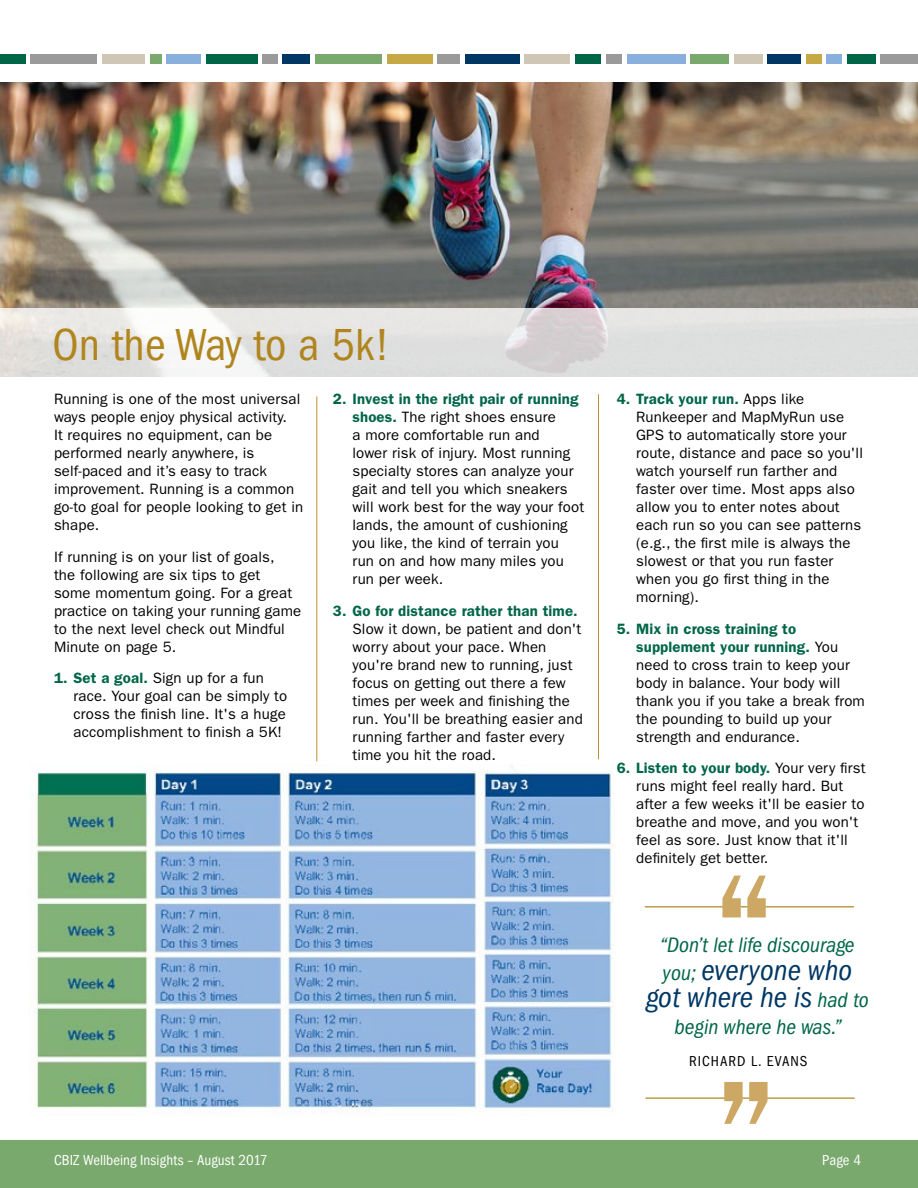
<style>
.page{position:relative;width:918px;height:1188px;background:#fff}
.page>*{position:absolute;margin:0;border:0;box-sizing:border-box;transform-origin:0 0}
.t1{font:188.85px "ITC Franklin Gothic Std";color:#cca864;scale:.94 1}
.t2{font:condensed 46.5px "ITC Franklin Gothic Std";color:#b0851e}
.t3{font:italic condensed 29.85px/27.2px "ITC Franklin Gothic Std";color:#003764;text-align:center}
.t4{font:italic condensed 21.75px "ITC Franklin Gothic Std";color:#006648}
.t5{font:15px/18px "ITC Franklin Gothic Std";letter-spacing:.01em;color:#000}
.t6{font:condensed 15px "ITC Franklin Gothic Std";letter-spacing:.005em;color:#fff}
.t7{font:600 15px "ITC Franklin Gothic Std";letter-spacing:.01em;color:#006648}
.t8{font:condensed 15px "ITC Franklin Gothic Std";letter-spacing:.07em;color:#000}
.s1{font-weight:600;color:#006648}
.s2{font-size:21.75px;color:#006648}
</style>
<div class="page">
<div style="left:0;top:54px;width:26px;height:10px;background:#006648"></div>
<div style="left:31px;top:54px;width:66px;height:10px;background:#9a9a9b"></div>
<div style="left:102px;top:54px;width:43px;height:10px;background:#cfc6b5"></div>
<div style="left:150px;top:54px;width:12px;height:10px;background:#79a96d"></div>
<div style="left:167px;top:54px;width:34px;height:10px;background:#89afdd"></div>
<div style="left:206px;top:54px;width:51px;height:10px;background:#006648"></div>
<div style="left:575px;top:54px;width:26px;height:10px;background:#006648"></div>
<div style="left:262px;top:54px;width:15px;height:10px;background:#9a9a9b"></div>
<div style="left:606px;top:54px;width:16px;height:10px;background:#9a9a9b"></div>
<div style="left:627px;top:54px;width:58px;height:10px;background:#89afdd"></div>
<div style="left:437px;top:54px;width:23px;height:10px;background:#9a9a9b"></div>
<div style="left:315px;top:54px;width:67px;height:10px;background:#79a96d"></div>
<div style="left:690px;top:54px;width:39px;height:10px;background:#79a96d"></div>
<div style="left:283px;top:54px;width:27px;height:10px;background:#003764"></div>
<div style="left:465px;top:54px;width:55px;height:10px;background:#003764"></div>
<div style="left:767px;top:54px;width:34px;height:10px;background:#003764"></div>
<div style="left:387px;top:54px;width:45px;height:10px;background:#c6a845"></div>
<div style="left:525px;top:54px;width:45px;height:10px;background:#cfc6b5"></div>
<div style="left:734px;top:54px;width:28px;height:10px;background:#cfc6b5"></div>
<div style="left:826px;top:54px;width:16px;height:10px;background:#89afdd"></div>
<div style="left:806px;top:54px;width:15px;height:10px;background:#c6a845"></div>
<div style="left:847px;top:54px;width:29px;height:10px;background:#006648"></div>
<div style="left:881px;top:54px;width:37px;height:10px;background:#9a9a9b"></div>
<div style="left:0;top:1140px;width:918px;height:48px;background:#79a96d"></div>
<img style="left:0;top:82px;width:918px;height:227px">
<hr style="left:598px;top:394px;width:1px;height:365px;background:#b0851e">
<hr style="left:645px;top:906px;width:209px;height:1px;background:#b0851e">
<hr style="left:646px;top:1097px;width:209px;height:2px;background:#b0851e">
<hr style="left:316px;top:396px;width:1px;height:365px;background:#b0851e">
<img style="left:31px;top:766px;width:582px;height:346px">
<svg style="left:0;top:309px;width:918px;height:68px;fill:#dedfdf"></svg>
<h2 class="t2" style="left:53px;top:318px;width:339px">On the Way to a 5k!</h2>
<p class="t5" style="left:54px;top:391px;width:251px">Running is one of the most universal ways people enjoy physical activity.<br>It requires no equipment, can be performed nearly anywhere, is self-paced and it’s easy to track improvement. Running is a common go-to goal for people looking to get in shape.</p>
<p class="t5" style="left:54px;top:548px;width:249px">If running is on your list of goals,<br>the following are six tips to get<br>some momentum going. For a great practice on taking your running game to the next level check out Mindful<br>Minute on page 5.</p>
<p class="t5" style="left:74px;top:670px;width:215px;text-indent:-20px"><span class="s1">1. Set a goal.</span> Sign up for a fun race. Your goal can be simply to cross the finish line. It's a huge accomplishment to finish a 5K!</p>
<p class="t5" style="left:352px;top:391px;width:233px;text-indent:-19px"><span class="s1">2. Invest in the right pair of running shoes.</span> The right shoes ensure<br>a more comfortable run and<br>lower risk of injury. Most running specialty stores can analyze your gait and tell you which sneakers will work best for the way your foot lands, the amount of cushioning you like, the kind of terrain you run on and how many miles you run per week.</p>
<p class="t7" style="left:333px;top:602px;width:246px">3. Go for distance rather than time.</p>
<p class="t5" style="left:352px;top:620px;width:232px">Slow it down, be patient and don't worry about your pace. When you're brand new to running, just focus on getting out there a few times per week and finishing the run. You'll be breathing easier and running farther and faster every time you hit the road.</p>
<p class="t5" style="left:636px;top:391px;width:228px;text-indent:-20px"><span class="s1">4. Track your run.</span> Apps like<br>Runkeeper and MapMyRun use<br>GPS to automatically store your route, distance and pace so you'll watch yourself run farther and faster over time. Most apps also allow you to enter notes about each run so you can see patterns (e.g., the first mile is always the slowest or that you run faster when you go first thing in the morning).</p>
<p class="t5" style="left:636px;top:620px;width:230px;text-indent:-20px"><span class="s1">5. Mix in cross training to supplement your running.</span> You need to cross train to keep your body in balance. Your body will thank you if you take a break from the pounding to build up your strength and endurance.</p>
<p class="t5" style="left:636px;top:760px;width:231px;text-indent:-20px"><span class="s1">6. Listen to your body.</span> Your very first runs might feel really hard. But after a few weeks it'll be easier to breathe and move, and you won't feel as sore. Just know that it'll definitely get better.</p>
<h1 class="t1" style="left:704px;top:832px;width:85px">‘‘</h1>
<h3 class="t4" style="left:660px;top:933px;width:196px">“Don’t let life discourage</h3>
<h3 class="t3" style="left:646px;top:956px;width:224px"><span class="s2">you;</span> everyone who got where he is <span class="s2">had to</span></h3>
<h3 class="t4" style="left:674px;top:1014px;width:169px">begin where he was.”</h3>
<p class="t8" style="left:689px;top:1053px;width:120px">RICHARD L. EVANS</p>
<h1 class="t1" style="left:786px;top:1167px;width:85px;rotate:-180deg">‘‘</h1>
<p class="t6" style="left:54px;top:1151px;width:215px">CBIZ Wellbeing Insights – August 2017</p>
<p class="t6" style="left:822px;top:1151px;width:40px">Page 4</p>
</div>
